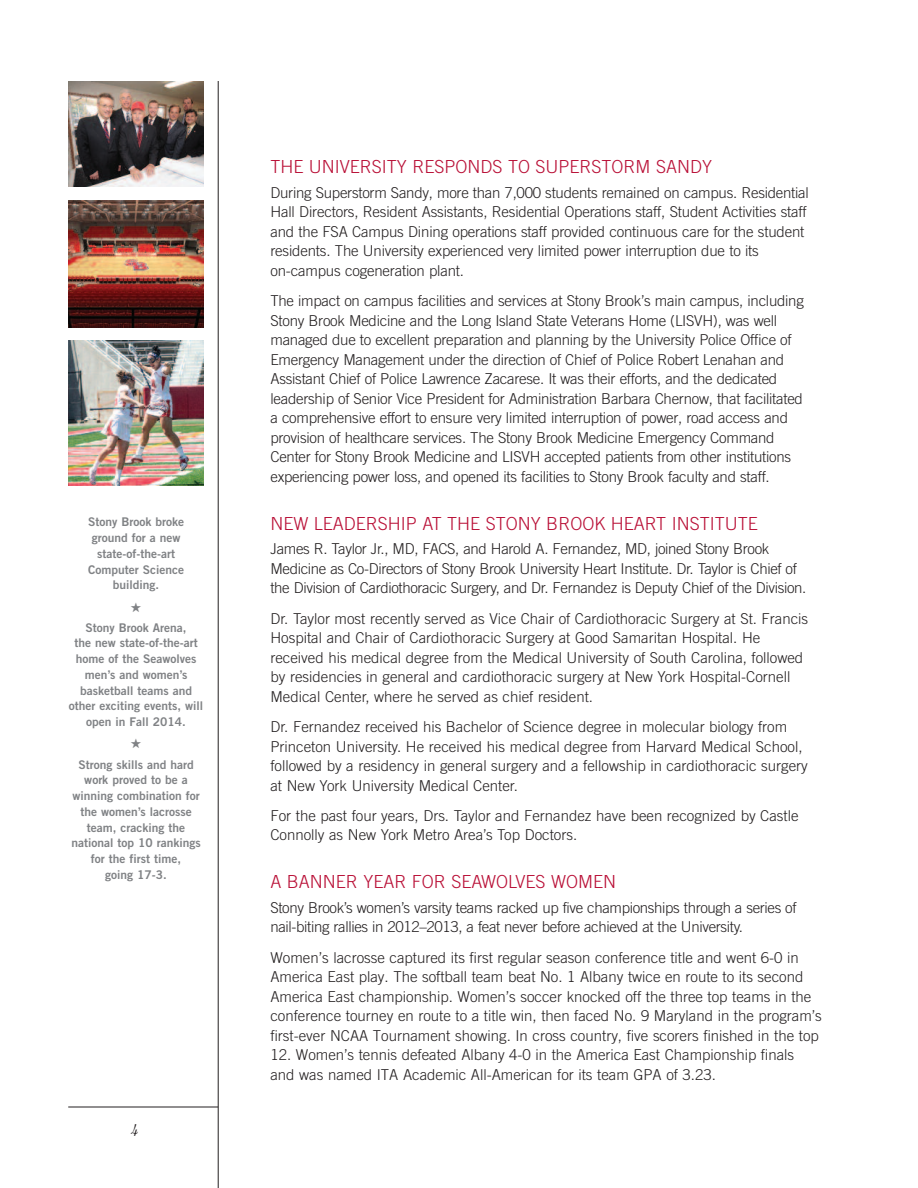
<style>
.page{position:relative;width:918px;height:1188px;background:#fff}
.page>*{position:absolute;margin:0;border:0;box-sizing:border-box;transform-origin:0 0}
.t1{font:300 18px "Trade Gothic LT Std";color:#b90f36}
.t2{font:300 15px/19.5px "Trade Gothic LT Std";letter-spacing:-.01em;color:#231f20}
.t3{font:italic 15px "Century Expanded BT";color:#231f20}
.t4{font:12px/15.8px "Trade Gothic LT Std Bd 2";color:#808285;text-align:center}
</style>
<div class="page">
<hr style="left:218px;top:81px;width:1px;height:1107px;background:#231f20">
<hr style="left:68px;top:1107px;width:150px;height:1px;background:#231f20">
<img style="left:69px;top:200px;width:135px;height:128px">
<img style="left:69px;top:341px;width:135px;height:145px">
<img style="left:69px;top:82px;width:135px;height:105px">
<p class="t4" style="left:88px;top:515px;width:98px">Stony Brook broke ground for a new state-of-the-art<br>Computer Science building.</p>
<p class="t4" style="left:69px;top:621px;width:136px">Stony Brook Arena,<br>the new state-of-the-art home of the Seawolves men’s and women’s basketball teams and other exciting events, will open in Fall 2014.</p>
<p class="t4" style="left:71px;top:757px;width:131px">Strong skills and hard work proved to be a winning combination for the women’s lacrosse team, cracking the national top 10 rankings for the first time,<br>going 17-3.</p>
<p class="t3" style="left:131px;top:1120px;width:9px">4</p>
<p class="t1" style="left:270px;top:160px;width:443px">THE UNIVERSITY RESPONDS TO SUPERSTORM SANDY</p>
<p class="t2" style="left:270px;top:184px;width:540px">During Superstorm Sandy, more than 7,000 students remained on campus. Residential Hall Directors, Resident Assistants, Residential Operations staff, Student Activities staff and the FSA Campus Dining operations staff provided continuous care for the student residents. The University experienced very limited power interruption due to its on-campus cogeneration plant.</p>
<p class="t2" style="left:270px;top:292px;width:535px">The impact on campus facilities and services at Stony Brook’s main campus, including Stony Brook Medicine and the Long Island State Veterans Home (LISVH), was well managed due to excellent preparation and planning by the University Police Office of Emergency Management under the direction of Chief of Police Robert Lenahan and Assistant Chief of Police Lawrence Zacarese. It was their efforts, and the dedicated leadership of Senior Vice President for Administration Barbara Chernow, that facilitated a comprehensive effort to ensure very limited interruption of power, road access and provision of healthcare services. The Stony Brook Medicine Emergency Command Center for Stony Brook Medicine and LISVH accepted patients from other institutions experiencing power loss, and opened its facilities to Stony Brook faculty and staff.</p>
<p class="t1" style="left:270px;top:517px;width:489px">NEW LEADERSHIP AT THE STONY BROOK HEART INSTITUTE</p>
<p class="t2" style="left:270px;top:541px;width:537px">James R. Taylor Jr., MD, FACS, and Harold A. Fernandez, MD, joined Stony Brook<br>Medicine as Co-Directors of Stony Brook University Heart Institute. Dr. Taylor is Chief of the Division of Cardiothoracic Surgery, and Dr. Fernandez is Deputy Chief of the Division.</p>
<p class="t2" style="left:270px;top:610px;width:539px">Dr. Taylor most recently served as Vice Chair of Cardiothoracic Surgery at St. Francis Hospital and Chair of Cardiothoracic Surgery at Good Samaritan Hospital. He received his medical degree from the Medical University of South Carolina, followed by residencies in general and cardiothoracic surgery at New York Hospital-Cornell Medical Center, where he served as chief resident.</p>
<p class="t2" style="left:270px;top:718px;width:539px">Dr. Fernandez received his Bachelor of Science degree in molecular biology from Princeton University. He received his medical degree from Harvard Medical School, followed by a residency in general surgery and a fellowship in cardiothoracic surgery at New York University Medical Center.</p>
<p class="t2" style="left:270px;top:807px;width:530px">For the past four years, Drs. Taylor and Fernandez have been recognized by Castle<br>Connolly as New York Metro Area’s Top Doctors.</p>
<p class="t1" style="left:270px;top:875px;width:347px">A BANNER YEAR FOR SEAWOLVES WOMEN</p>
<p class="t2" style="left:270px;top:899px;width:528px">Stony Brook’s women’s varsity teams racked up five championships through a series of nail-biting rallies in 2012–2013, a feat never before achieved at the University.</p>
<p class="t2" style="left:270px;top:949px;width:553px">Women’s lacrosse captured its first regular season conference title and went 6-0 in America East play. The softball team beat No. 1 Albany twice en route to its second America East championship. Women’s soccer knocked off the three top teams in the conference tourney en route to a title win, then faced No. 9 Maryland in the program’s first-ever NCAA Tournament showing. In cross country, five scorers finished in the top</p>
<p class="t2" style="left:270px;top:1046px;width:525px">12. Women’s tennis defeated Albany 4-0 in the America East Championship finals and was named ITA Academic All-American for its team GPA of 3.23.</p>
</div>
